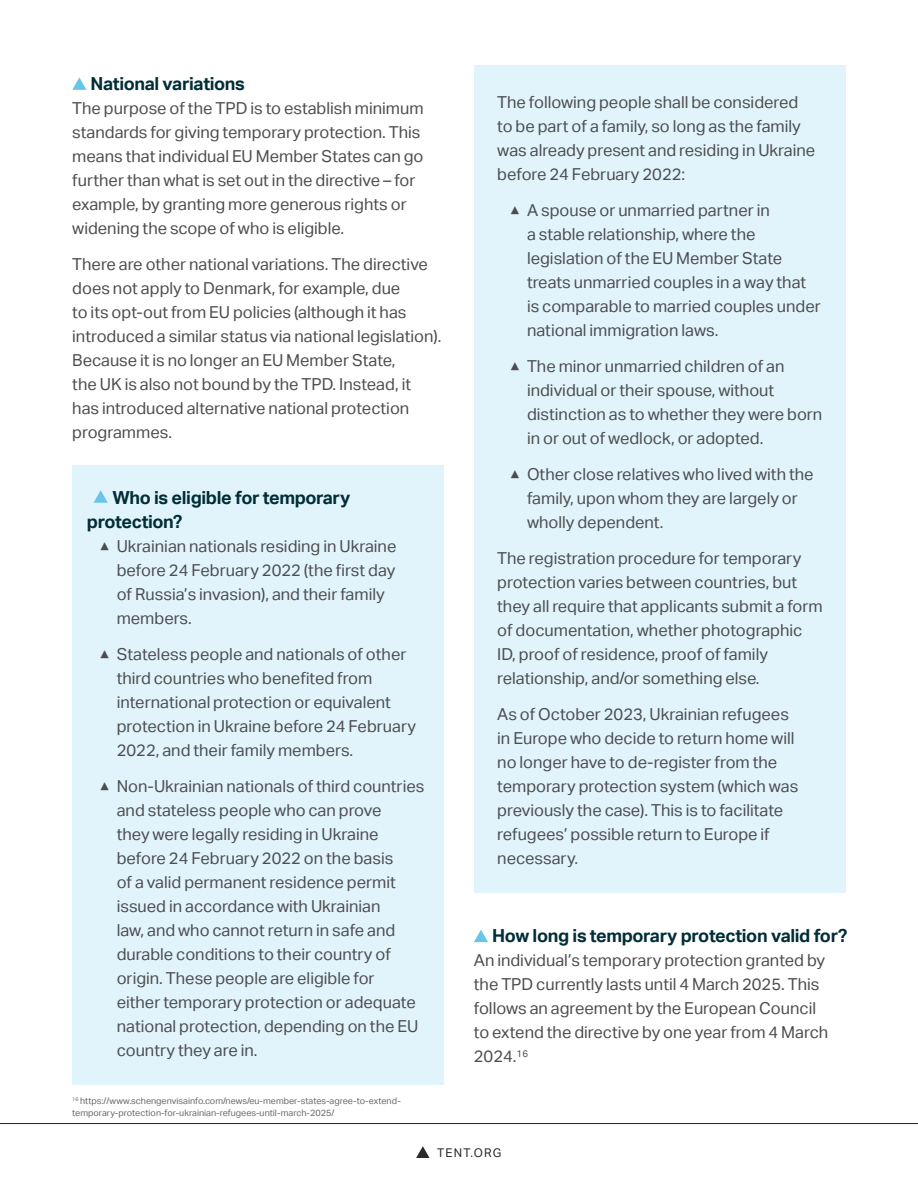
<style>
.page{position:relative;width:918px;height:1188px;background:#fff}
.page>*{position:absolute;margin:0;border:0;box-sizing:border-box;transform-origin:0 0}
.t1{font:700 18px/24px "Aktiv Grotesk";letter-spacing:-.02em;color:#002d37}
.t2{font:16.5px/24px "Aktiv Grotesk";color:#4d4d4f}
.t3{font:12px "Aktiv Grotesk";letter-spacing:.1em;color:#2a2829}
.t4{font:9px/12px "Aktiv Grotesk";color:#686869}
</style>
<div class="page">
<svg style="left:416px;top:1146px;width:14px;height:12px"></svg>
<hr style="left:0;top:1123px;width:918px;height:1px;background:#002d37">
<div style="left:72px;top:465px;width:372px;height:619px;background:#e1f4fb"></div>
<div style="left:474px;top:65px;width:372px;height:828px;background:#e1f4fb"></div>
<svg style="left:72px;top:77px;width:15px;height:13px"></svg>
<svg style="left:474px;top:930px;width:14px;height:12px"></svg>
<svg style="left:94px;top:490px;width:14px;height:13px"></svg>
<p class="t1" style="left:91px;top:71px;width:156px">National variations</p>
<p class="t2" style="left:72px;top:95px;width:353px">The purpose of the TPD is to establish minimum standards for giving temporary protection. This means that individual EU Member States can go further than what is set out in the directive – for example, by granting more generous rights or widening the scope of who is eligible.</p>
<p class="t2" style="left:72px;top:252px;width:371px">There are other national variations. The directive does not apply to Denmark, for example, due<br>to its opt-out from EU policies (although it has introduced a similar status via national legislation).<br>Because it is no longer an EU Member State,<br>the UK is also not bound by the TPD. Instead, it has introduced alternative national protection programmes.</p>
<p class="t1" style="left:87px;top:485px;width:265px;text-indent:26px">Who is eligible for temporary protection?</p>
<p class="t2" style="left:117px;top:533px;width:281px;text-indent:-17px">▲ Ukrainian nationals residing in Ukraine before 24 February 2022 (the first day of Russia’s invasion), and their family members.</p>
<p class="t2" style="left:117px;top:642px;width:301px;text-indent:-17px">▲ Stateless people and nationals of other third countries who benefited from international protection or equivalent protection in Ukraine before 24 February 2022, and their family members.</p>
<p class="t2" style="left:117px;top:774px;width:309px;text-indent:-17px">▲ Non-Ukrainian nationals of third countries and stateless people who can prove<br>they were legally residing in Ukraine before 24 February 2022 on the basis<br>of a valid permanent residence permit issued in accordance with Ukrainian<br>law, and who cannot return in safe and durable conditions to their country of origin. These people are eligible for<br>either temporary protection or adequate national protection, depending on the EU country they are in.</p>
<p class="t4" style="left:72px;top:1094px;width:330px"><sup>16</sup> https://www.schengenvisainfo.com/news/eu-member-states-agree-to-extend&shy;temporary-protection-for-ukrainian-refugees-until-march-2025/</p>
<p class="t2" style="left:497px;top:90px;width:320px">The following people shall be considered to be part of a family, so long as the family was already present and residing in Ukraine before 24 February 2022:</p>
<p class="t2" style="left:527px;top:198px;width:295px;text-indent:-17px">▲ A spouse or unmarried partner in<br>a stable relationship, where the legislation of the EU Member State treats unmarried couples in a way that is comparable to married couples under national immigration laws.</p>
<p class="t2" style="left:527px;top:354px;width:297px;text-indent:-17px">▲ The minor unmarried children of an individual or their spouse, without distinction as to whether they were born in or out of wedlock, or adopted.</p>
<p class="t2" style="left:527px;top:462px;width:288px;text-indent:-17px">▲ Other close relatives who lived with the family, upon whom they are largely or wholly dependent.</p>
<p class="t2" style="left:497px;top:546px;width:327px">The registration procedure for temporary protection varies between countries, but they all require that applicants submit a form of documentation, whether photographic ID, proof of residence, proof of family relationship, and/or something else.</p>
<p class="t2" style="left:497px;top:702px;width:303px">As of October 2023, Ukrainian refugees in Europe who decide to return home will no longer have to de-register from the temporary protection system (which was previously the case). This is to facilitate refugees’ possible return to Europe if necessary.</p>
<p class="t1" style="left:492px;top:923px;width:357px">How long is temporary protection valid for?</p>
<p class="t2" style="left:474px;top:947px;width:356px">An individual’s temporary protection granted by the TPD currently lasts until 4 March 2025. This follows an agreement by the European Council to extend the directive by one year from 4 March 2024.<sup>16</sup></p>
<p class="t3" style="left:437px;top:1145px;width:66px">TENT.ORG</p>
</div>
